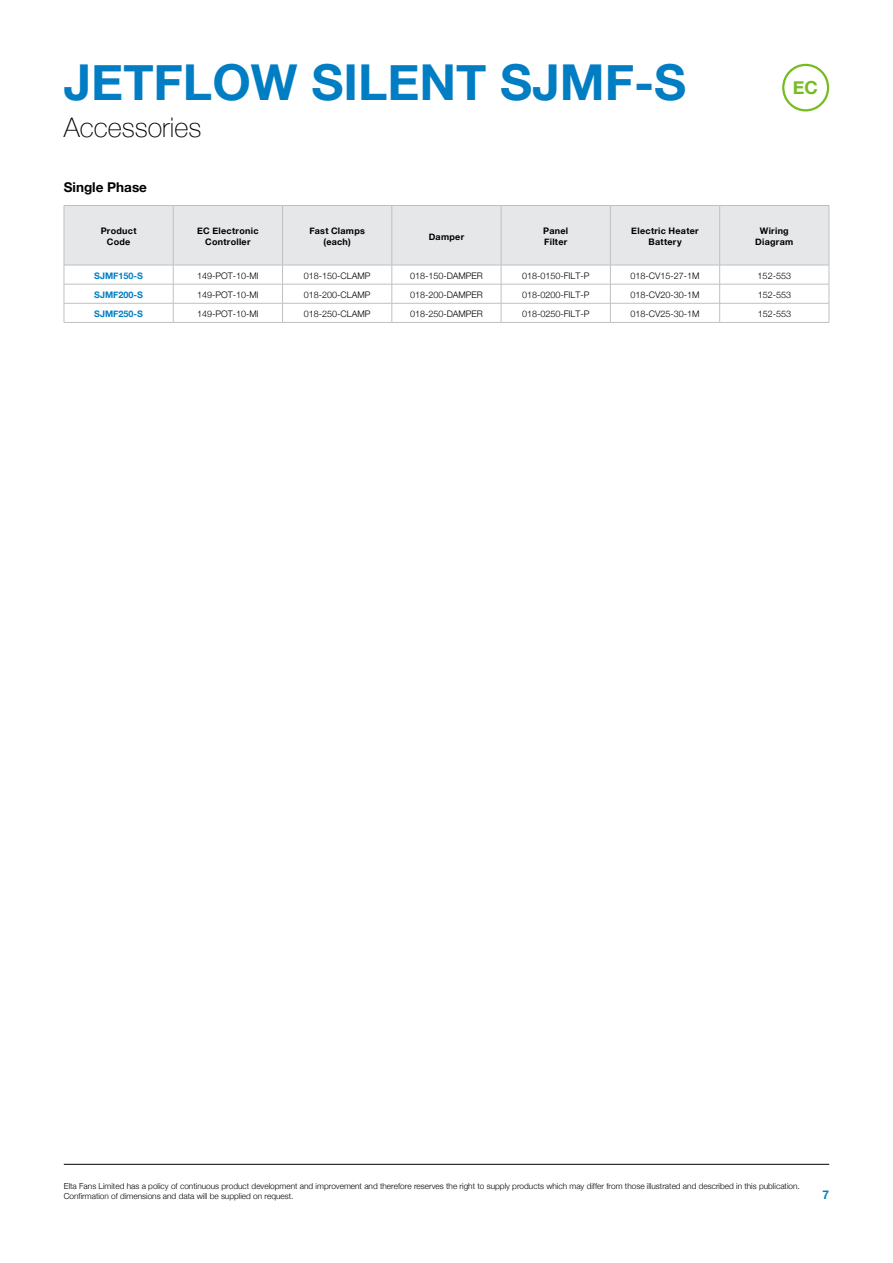
<style>
.page{position:relative;width:893px;height:1263px;background:#fff}
.page>*{position:absolute;margin:0;border:0;box-sizing:border-box;transform-origin:0 0}
.t1{font:700 49.5px "Helvetica Neue";color:#007dc3}
.t2{font:100 27px "Helvetica Neue";color:#000}
.t3{font:700 18px "Helvetica Neue";color:#76bc21}
.t4{font:700 13.5px "Helvetica Neue";color:#000}
.t5{font:700 12px "Helvetica Neue";color:#007dc3}
.t6{font:300 9px "Helvetica Neue";color:#000}
.t7{font:700 9px/10.5px "Helvetica Neue";letter-spacing:.03em;color:#000;text-align:center}
.t8{font:700 9px "Helvetica Neue";color:#007dc3}
.t9{font:300 8.25px/10.5px "Helvetica Neue";color:#000}
</style>
<div class="page">
<hr style="left:64px;top:1164px;width:765px;height:1px;background:#000">
<div style="left:782px;top:64px;width:47px;height:47px;border:2px solid #76bc21;border-radius:50%"></div>
<div style="left:65px;top:206px;width:764px;height:59px;background:#e6e7e8"></div>
<hr style="left:64px;top:205px;width:109px;height:1px;background:#bec0c2">
<hr style="left:64px;top:206px;width:1px;height:59px;background:#bec0c2">
<hr style="left:173px;top:205px;width:110px;height:1px;background:#bec0c2">
<hr style="left:173px;top:206px;width:1px;height:59px;background:#bec0c2">
<hr style="left:283px;top:205px;width:109px;height:1px;background:#bec0c2">
<hr style="left:282px;top:206px;width:1px;height:59px;background:#bec0c2">
<hr style="left:392px;top:205px;width:109px;height:1px;background:#bec0c2">
<hr style="left:392px;top:206px;width:1px;height:59px;background:#bec0c2">
<hr style="left:501px;top:205px;width:109px;height:1px;background:#bec0c2">
<hr style="left:501px;top:206px;width:1px;height:59px;background:#bec0c2">
<hr style="left:610px;top:205px;width:110px;height:1px;background:#bec0c2">
<hr style="left:610px;top:206px;width:1px;height:59px;background:#bec0c2">
<hr style="left:720px;top:205px;width:109px;height:1px;background:#bec0c2">
<hr style="left:719px;top:206px;width:1px;height:59px;background:#bec0c2">
<hr style="left:829px;top:206px;width:1px;height:59px;background:#bec0c2">
<hr style="left:64px;top:265px;width:109px;height:1px;background:#bec0c2">
<hr style="left:173px;top:265px;width:110px;height:1px;background:#bec0c2">
<hr style="left:283px;top:265px;width:109px;height:1px;background:#bec0c2">
<hr style="left:392px;top:265px;width:109px;height:1px;background:#bec0c2">
<hr style="left:501px;top:265px;width:109px;height:1px;background:#bec0c2">
<hr style="left:610px;top:265px;width:110px;height:1px;background:#bec0c2">
<hr style="left:720px;top:265px;width:109px;height:1px;background:#bec0c2">
<hr style="left:64px;top:284px;width:109px;height:1px;background:#bec0c2">
<hr style="left:173px;top:284px;width:110px;height:1px;background:#bec0c2">
<hr style="left:283px;top:284px;width:109px;height:1px;background:#bec0c2">
<hr style="left:392px;top:284px;width:109px;height:1px;background:#bec0c2">
<hr style="left:501px;top:284px;width:109px;height:1px;background:#bec0c2">
<hr style="left:610px;top:284px;width:110px;height:1px;background:#bec0c2">
<hr style="left:720px;top:284px;width:109px;height:1px;background:#bec0c2">
<hr style="left:64px;top:303px;width:109px;height:1px;background:#bec0c2">
<svg style="left:64px;top:265px;width:1px;height:57px"></svg>
<hr style="left:173px;top:303px;width:110px;height:1px;background:#bec0c2">
<svg style="left:173px;top:265px;width:1px;height:57px"></svg>
<hr style="left:283px;top:303px;width:109px;height:1px;background:#bec0c2">
<svg style="left:282px;top:266px;width:1px;height:56px"></svg>
<hr style="left:392px;top:303px;width:109px;height:1px;background:#bec0c2">
<svg style="left:392px;top:265px;width:1px;height:57px"></svg>
<hr style="left:501px;top:303px;width:109px;height:1px;background:#bec0c2">
<svg style="left:501px;top:265px;width:1px;height:57px"></svg>
<hr style="left:610px;top:303px;width:110px;height:1px;background:#bec0c2">
<svg style="left:610px;top:266px;width:1px;height:56px"></svg>
<hr style="left:720px;top:303px;width:109px;height:1px;background:#bec0c2">
<svg style="left:719px;top:265px;width:1px;height:57px"></svg>
<svg style="left:829px;top:265px;width:1px;height:57px"></svg>
<hr style="left:64px;top:322px;width:109px;height:1px;background:#bec0c2">
<hr style="left:173px;top:322px;width:110px;height:1px;background:#bec0c2">
<hr style="left:283px;top:322px;width:109px;height:1px;background:#bec0c2">
<hr style="left:392px;top:322px;width:109px;height:1px;background:#bec0c2">
<hr style="left:501px;top:322px;width:109px;height:1px;background:#bec0c2">
<hr style="left:610px;top:322px;width:110px;height:1px;background:#bec0c2">
<hr style="left:720px;top:322px;width:109px;height:1px;background:#bec0c2">
<h1 class="t1" style="left:64px;top:43px;width:624px">JETFLOW SILENT SJMF-S</h1>
<h2 class="t2" style="left:64px;top:107px;width:139px">Accessories</h2>
<h3 class="t4" style="left:64px;top:177px;width:85px">Single Phase</h3>
<h3 class="t3" style="left:793px;top:74px;width:26px">EC</h3>
<p class="t7" style="left:101px;top:226px;width:37px">Product<br>Code</p>
<p class="t7" style="left:197px;top:226px;width:63px">EC Electronic<br>Controller</p>
<p class="t7" style="left:309px;top:226px;width:57px">Fast Clamps (each)</p>
<p class="t7" style="left:429px;top:231px;width:37px">Damper</p>
<p class="t7" style="left:543px;top:226px;width:27px;text-align:left">Panel<br>Filter</p>
<p class="t7" style="left:631px;top:226px;width:69px">Electric Heater<br>Battery</p>
<p class="t7" style="left:755px;top:226px;width:40px">Wiring<br>Diagram</p>
<p class="t8" style="left:94px;top:269px;width:50px">SJMF150-S</p>
<p class="t6" style="left:197px;top:268px;width:63px">149-POT-10-MI</p>
<p class="t6" style="left:304px;top:268px;width:68px">018-150-CLAMP</p>
<p class="t6" style="left:410px;top:268px;width:74px">018-150-DAMPER</p>
<p class="t6" style="left:522px;top:268px;width:69px">018-0150-FILT-P</p>
<p class="t6" style="left:630px;top:268px;width:71px">018-CV15-27-1M</p>
<p class="t6" style="left:758px;top:268px;width:35px">152-553</p>
<p class="t8" style="left:94px;top:288px;width:50px">SJMF200-S</p>
<p class="t6" style="left:197px;top:288px;width:63px">149-POT-10-MI</p>
<p class="t6" style="left:304px;top:288px;width:68px">018-200-CLAMP</p>
<p class="t6" style="left:410px;top:288px;width:74px">018-200-DAMPER</p>
<p class="t6" style="left:522px;top:288px;width:69px">018-0200-FILT-P</p>
<p class="t6" style="left:630px;top:288px;width:71px">018-CV20-30-1M</p>
<p class="t6" style="left:758px;top:288px;width:35px">152-553</p>
<p class="t8" style="left:94px;top:307px;width:50px">SJMF250-S</p>
<p class="t6" style="left:197px;top:307px;width:63px">149-POT-10-MI</p>
<p class="t6" style="left:304px;top:307px;width:68px">018-250-CLAMP</p>
<p class="t6" style="left:410px;top:307px;width:74px">018-250-DAMPER</p>
<p class="t6" style="left:522px;top:307px;width:69px">018-0250-FILT-P</p>
<p class="t6" style="left:630px;top:307px;width:71px">018-CV25-30-1M</p>
<p class="t6" style="left:758px;top:307px;width:35px">152-553</p>
<p class="t9" style="left:64px;top:1180px;width:738px">Elta Fans Limited has a policy of continuous product development and improvement and therefore reserves the right to supply products which may differ from those illustrated and described in this publication.<br>Confirmation of dimensions and data will be supplied on request.</p>
<h3 class="t5" style="left:822px;top:1185px;width:8px">7</h3>
</div>
